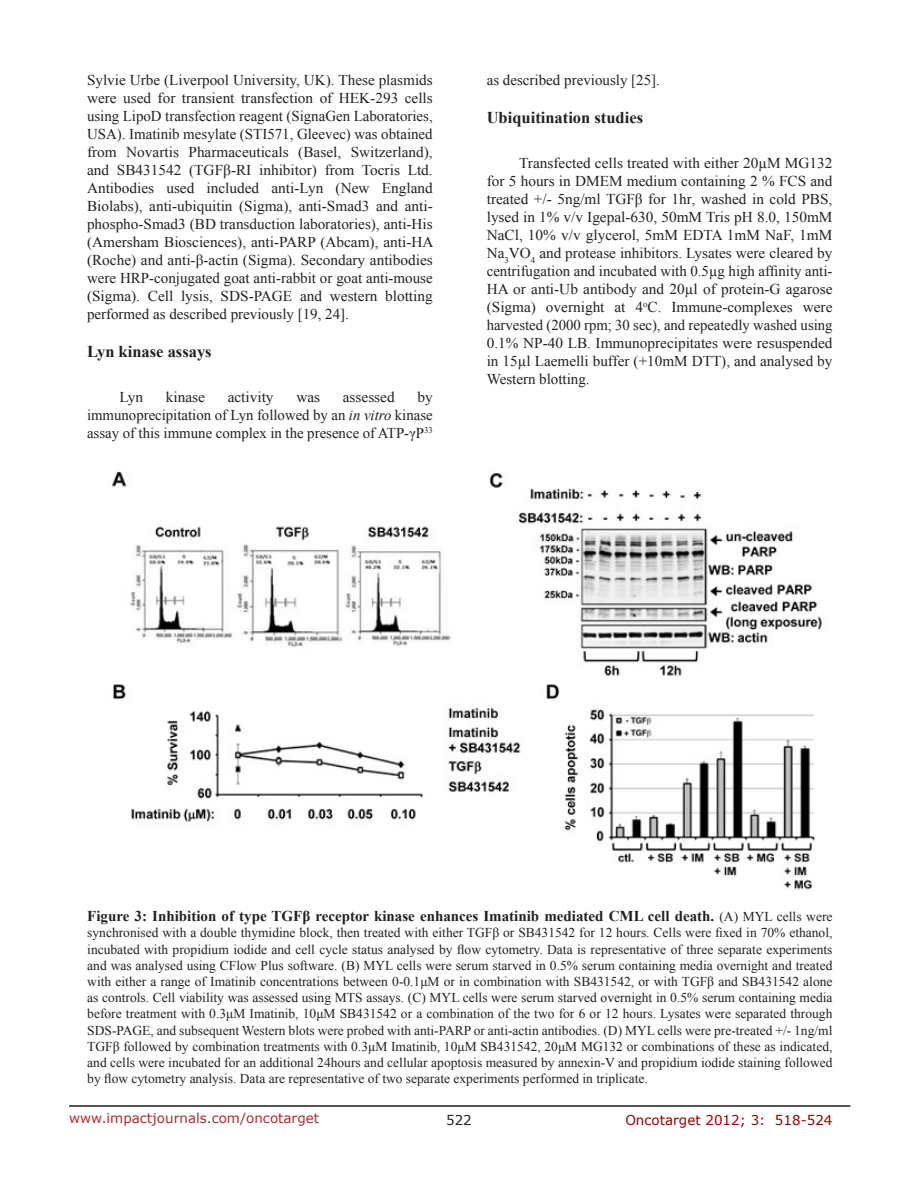
<style>
.page{position:relative;width:918px;height:1188px;background:#fff}
.page>*{position:absolute;margin:0;border:0;box-sizing:border-box;transform-origin:0 0}
.SubHeading{font:700 16.5px "Times New Roman";color:#221f22}
.BodyText{font:15px/18px "Times New Roman";color:#221f22;text-align:justify}
.FigureText{font:700 15px "Times New Roman";color:#221f22}
.FigureText-2{font:13.5px/16.2px "Times New Roman";color:#221f22;text-align:justify}
.t1{font:13.5px "Verdana";color:#ac2b31}
.t2{font:13.5px "Verdana";color:#970000}
.t3{font:13.5px "Verdana";color:#221f22}
.s1{font-style:italic}
.s2{font-weight:400;font-size:13.5px}
</style>
<div class="page">
<hr style="left:69px;top:1105px;width:781px;height:2px;background:#231f20">
<img style="left:111px;top:471px;width:711px;height:419px">
<p class="BodyText" style="left:87px;top:71px;width:348px">Sylvie Urbe (Liverpool University, UK). These plasmids were used for transient transfection of HEK-293 cells using LipoD transfection reagent (SignaGen Laboratories, USA). Imatinib mesylate (STI571, Gleevec) was obtained from Novartis Pharmaceuticals (Basel, Switzerland), and SB431542 (TGFβ-RI inhibitor) from Tocris Ltd.<br>Antibodies used included anti-Lyn (New England Biolabs), anti-ubiquitin (Sigma), anti-Smad3 and anti&shy;phospho-Smad3 (BD transduction laboratories), anti-His (Amersham Biosciences), anti-PARP (Abcam), anti-HA (Roche) and anti-β-actin (Sigma). Secondary antibodies were HRP-conjugated goat anti-rabbit or goat anti-mouse (Sigma). Cell lysis, SDS-PAGE and western blotting performed as described previously [19, 24].</p>
<p class="SubHeading" style="left:87px;top:340px;width:126px">Lyn kinase assays</p>
<p class="BodyText" style="left:119px;top:388px;width:25px">Lyn</p>
<p class="BodyText" style="left:166px;top:388px;width:41px">kinase</p>
<p class="BodyText" style="left:228px;top:388px;width:47px">activity</p>
<p class="BodyText" style="left:296px;top:388px;width:25px">was</p>
<p class="BodyText" style="left:343px;top:388px;width:53px">assessed</p>
<p class="BodyText" style="left:87px;top:388px;width:347px;text-indent:330px">by immunoprecipitation of Lyn followed by an <span class="s1">in vitro</span> kinase assay of this immune complex in the presence of ATP-γP<sup>33</sup></p>
<p class="BodyText" style="left:487px;top:71px;width:175px">as described previously [25].</p>
<p class="SubHeading" style="left:487px;top:106px;width:158px">Ubiquitination studies</p>
<p class="BodyText" style="left:487px;top:154px;width:347px;text-indent:32px">Transfected cells treated with either 20µM MG132 for 5 hours in DMEM medium containing 2 % FCS and treated +/- 5ng/ml TGFβ for 1hr, washed in cold PBS, lysed in 1% v/v Igepal-630, 50mM Tris pH 8.0, 150mM NaCl, 10% v/v glycerol, 5mM EDTA 1mM NaF, 1mM Na<sub>3</sub>VO<sub>4</sub> and protease inhibitors. Lysates were cleared by centrifugation and incubated with 0.5µg high affinity anti-HA or anti-Ub antibody and 20µl of protein-G agarose (Sigma) overnight at 4<sup>o</sup>C. Immune-complexes were harvested (2000 rpm; 30 sec), and repeatedly washed using 0.1% NP-40 LB. Immunoprecipitates were resuspended in 15µl Laemelli buffer (+10mM DTT), and analysed by Western blotting.</p>
<p class="FigureText" style="left:87px;top:906px;width:747px">Figure 3: Inhibition of type TGFβ receptor kinase enhances Imatinib mediated CML cell death. <span class="s2">(A) MYL cells were</span></p>
<p class="FigureText-2" style="left:87px;top:925px;width:747px">synchronised with a double thymidine block, then treated with either TGFβ or SB431542 for 12 hours. Cells were fixed in 70% ethanol, incubated with propidium iodide and cell cycle status analysed by flow cytometry. Data is representative of three separate experiments and was analysed using CFlow Plus software. (B) MYL cells were serum starved in 0.5% serum containing media overnight and treated with either a range of Imatinib concentrations between 0-0.1μM or in combination with SB431542, or with TGFβ and SB431542 alone as controls. Cell viability was assessed using MTS assays. (C) MYL cells were serum starved overnight in 0.5% serum containing media before treatment with 0.3μM Imatinib, 10μM SB431542 or a combination of the two for 6 or 12 hours. Lysates were separated through SDS-PAGE, and subsequent Western blots were probed with anti-PARP or anti-actin antibodies. (D) MYL cells were pre-treated +/- 1ng/ml TGFβ followed by combination treatments with 0.3μM Imatinib, 10μM SB431542, 20μM MG132 or combinations of these as indicated, and cells were incubated for an additional 24hours and cellular apoptosis measured by annexin-V and propidium iodide staining followed by flow cytometry analysis. Data are representative of two separate experiments performed in triplicate.</p>
<p class="t1" style="left:69px;top:1109px;width:252px">www.impactjournals.com/oncotarget</p>
<p class="t3" style="left:446px;top:1111px;width:27px">522</p>
<p class="t2" style="left:625px;top:1111px;width:209px">Oncotarget 2012; 3: 518-524</p>
</div>
